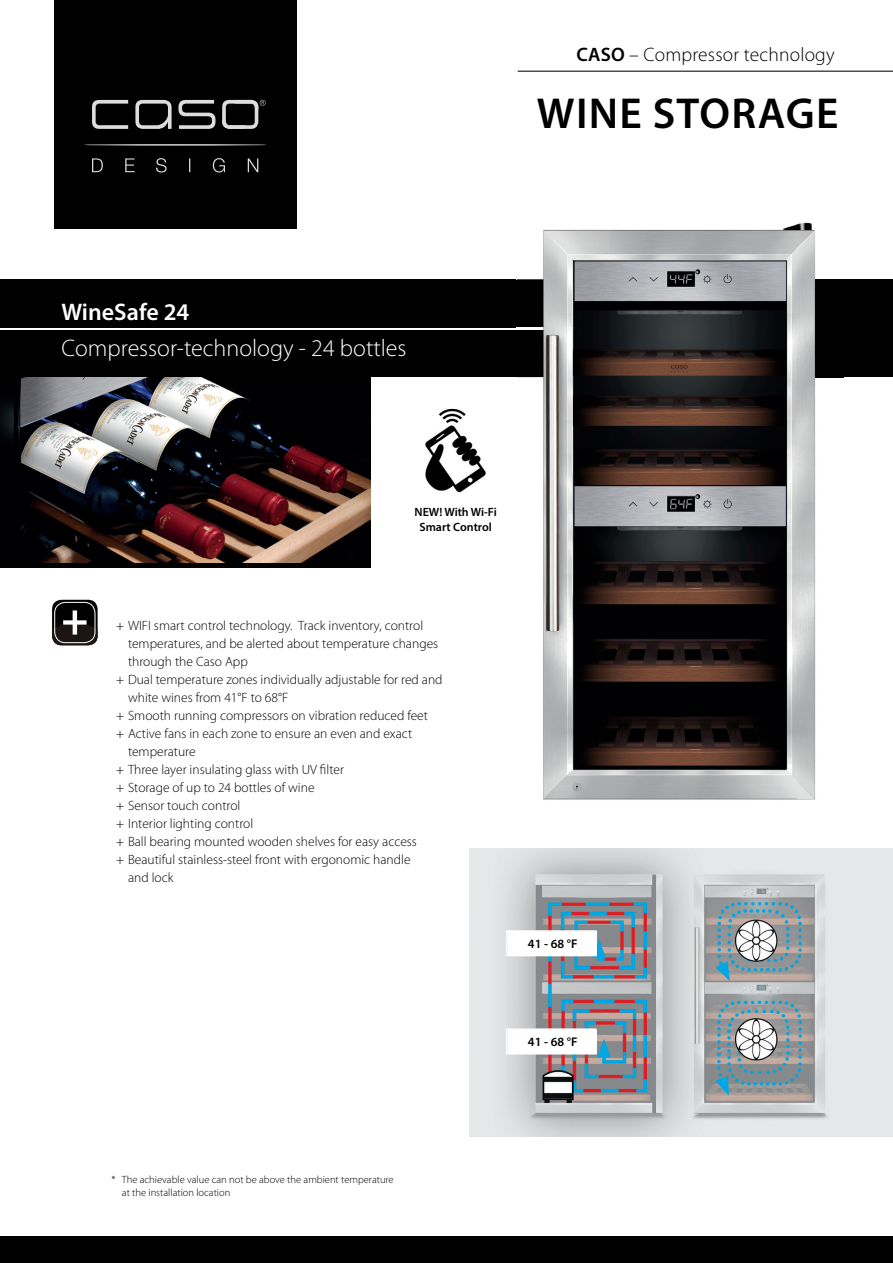
<style>
.page{position:relative;width:893px;height:1263px;background:#fff}
.page>*{position:absolute;margin:0;border:0;box-sizing:border-box;transform-origin:0 0}
.t1{font:600 43.5px "Myriad Pro";letter-spacing:.03em;color:#000}
.t2{font:300 24px "Myriad Pro";color:#fff}
.t3{font:600 24px "Myriad Pro";color:#fff}
.t4{font:300 19.5px "Myriad Pro";letter-spacing:.01em;color:#000}
.t5{font:300 13.5px "Myriad Pro";color:#000}
.t6{font:600 12.6px "Myriad Pro";color:#000}
.t7{font:600 12px/14.4px "Myriad Pro";color:#000;text-align:center}
.t8{font:300 10.5px/12.6px "Myriad Pro";color:#000}
.s1{font-weight:600}
</style>
<div class="page">
<img style="left:469px;top:849px;width:424px;height:287px">
<img style="left:0;top:377px;width:371px;height:186px">
<div style="left:0;top:279px;width:893px;height:98px;background:#000"></div>
<div style="left:0;top:563px;width:371px;height:5px;background:#000"></div>
<hr style="left:0;top:328px;width:580px;height:1px;background:#fff">
<svg style="left:52px;top:600px;width:46px;height:45px"></svg>
<div style="left:54px;top:602px;width:41px;height:41px;border:1px solid #fff;border-radius:11px"></div>
<svg style="left:52px;top:610px;width:46px;height:35px;background:#403d3c"></svg>
<div style="left:54px;top:0;width:242px;height:229px;background:#000"></div>
<svg style="left:222px;top:100px;width:44px;height:29px"></svg>
<svg style="left:92px;top:100px;width:36px;height:29px"></svg>
<svg style="left:178px;top:100px;width:38px;height:29px"></svg>
<hr style="left:83px;top:144px;width:184px;height:2px;background:#dcdddf;border-radius:50%">
<svg style="left:135px;top:100px;width:37px;height:29px"></svg>
<svg style="left:92px;top:158px;width:166px;height:14px"></svg>
<hr style="left:518px;top:71px;width:375px;height:1px;background:#000">
<img style="left:517px;top:222px;width:326px;height:578px">
<img style="left:517px;top:328px;width:63px;height:1px">
<div style="left:0;top:1236px;width:893px;height:27px;background:#000"></div>
<img style="left:425px;top:408px;width:61px;height:85px">
<div style="left:509px;top:931px;width:88px;height:24px;background:#fff"></div>
<div style="left:509px;top:1030px;width:88px;height:23px;background:#fff"></div>
<h3 class="t4" style="left:576px;top:44px;width:260px"><span class="s1">CASO</span> – Compressor technology</h3>
<h1 class="t1" style="left:537px;top:86px;width:303px">WINE STORAGE</h1>
<h2 class="t3" style="left:62px;top:296px;width:129px">WineSafe 24</h2>
<h2 class="t2" style="left:62px;top:334px;width:346px">Compressor-technology - 24 bottles</h2>
<p class="t7" style="left:415px;top:505px;width:84px">NEW! With Wi-Fi<br>Smart Control</p>
<p class="t5" style="left:116px;top:618px;width:309px">+ WIFI smart control technology. Track inventory, control</p>
<p class="t5" style="left:128px;top:636px;width:312px">temperatures, and be alerted about temperature changes</p>
<p class="t5" style="left:128px;top:654px;width:121px">through the Caso App</p>
<p class="t5" style="left:116px;top:672px;width:328px">+ Dual temperature zones individually adjustable for red and</p>
<p class="t5" style="left:128px;top:690px;width:162px">white wines from 41°F to 68°F</p>
<p class="t5" style="left:116px;top:708px;width:313px">+ Smooth running compressors on vibration reduced feet</p>
<p class="t5" style="left:116px;top:726px;width:298px">+ Active fans in each zone to ensure an even and exact</p>
<p class="t5" style="left:128px;top:744px;width:69px">temperature</p>
<p class="t5" style="left:116px;top:762px;width:229px">+ Three layer insulating glass with UV filter</p>
<p class="t5" style="left:116px;top:780px;width:200px">+ Storage of up to 24 bottles of wine</p>
<p class="t5" style="left:116px;top:798px;width:126px">+ Sensor touch control</p>
<p class="t5" style="left:116px;top:816px;width:139px">+ Interior lighting control</p>
<p class="t5" style="left:116px;top:834px;width:302px">+ Ball bearing mounted wooden shelves for easy access</p>
<p class="t5" style="left:116px;top:852px;width:296px">+ Beautiful stainless-steel front with ergonomic handle</p>
<p class="t5" style="left:128px;top:870px;width:47px">and lock</p>
<p class="t6" style="left:528px;top:936px;width:51px">41 - 68 °F</p>
<p class="t6" style="left:528px;top:1034px;width:51px">41 - 68 °F</p>
<p class="t8" style="left:122px;top:1174px;width:273px;text-indent:-10px">* The achievable value can not be above the ambient temperature at the installation location</p>
</div>
